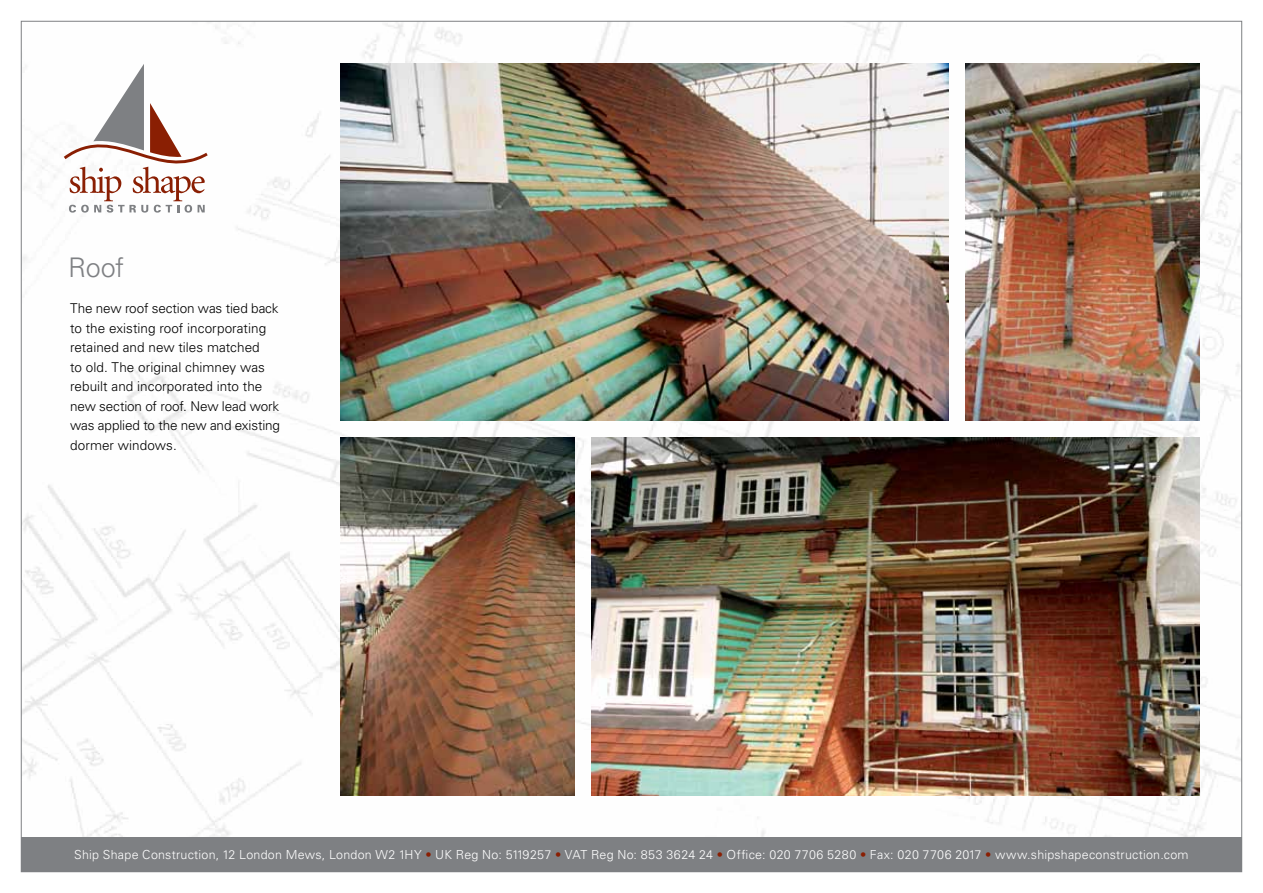
<style>
.page{position:relative;width:1263px;height:893px;background:#fff}
.page>*{position:absolute;margin:0;border:0;box-sizing:border-box;transform-origin:0 0}
.t1{font:300 27px "Univers";color:#7e8083}
.t2{font:300 13.5px/19.5px "Univers";color:#000}
.t3{font:300 12.45px "Univers";letter-spacing:.02em;color:#fff}
.s1{color:#8a1f03}
</style>
<div class="page">
<img style="left:23px;top:23px;width:1217px;height:815px">
<div style="left:21px;top:838px;width:1221px;height:34px;background:#7e8083"></div>
<svg style="left:64px;top:64px;width:144px;height:149px"></svg>
<img style="left:340px;top:64px;width:608px;height:357px">
<img style="left:965px;top:64px;width:234px;height:357px">
<img style="left:340px;top:438px;width:234px;height:357px">
<img style="left:591px;top:438px;width:608px;height:357px">
<h1 class="t1" style="left:68px;top:251px;width:58px">Roof</h1>
<p class="t2" style="left:70px;top:299px;width:211px">The new roof section was tied back to the existing roof incorporating retained and new tiles matched<br>to old. The original chimney was rebuilt and incorporated into the new section of roof. New lead work was applied to the new and existing dormer windows.</p>
<p class="t3" style="left:74px;top:847px;width:1116px">Ship Shape Construction, 12 London Mews, London W2 1HY <span class="s1">•</span> UK Reg No: 5119257 <span class="s1">•</span> VAT Reg No: 853 3624 24 <span class="s1">•</span> Office: 020 7706 5280 <span class="s1">•</span> Fax: 020 7706 2017 <span class="s1">•</span> www.shipshapeconstruction.com</p>
</div>
